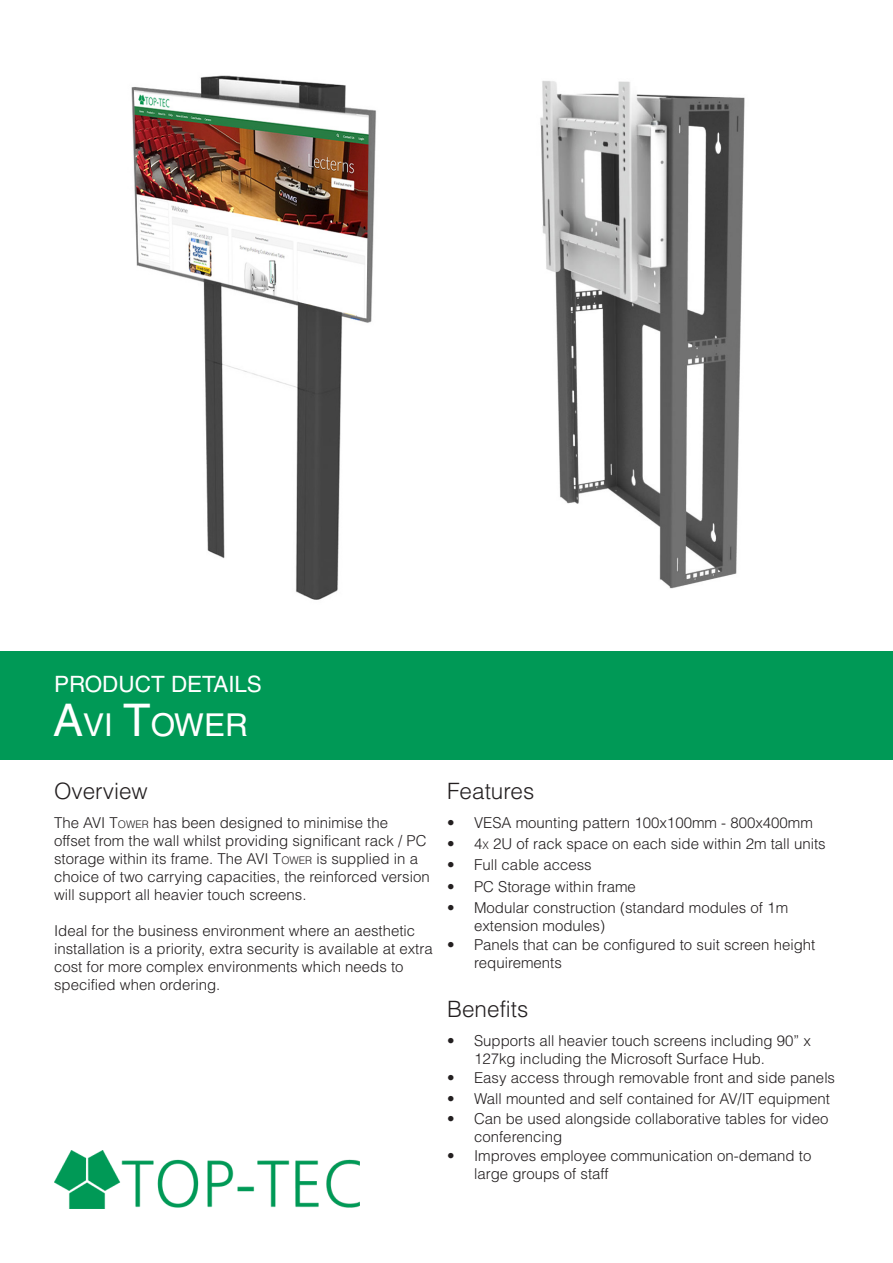
<style>
.page{position:relative;width:893px;height:1263px;background:#fff}
.page>*{position:absolute;margin:0;border:0;box-sizing:border-box;transform-origin:0 0}
.t1{font:31.5px "Helvetica LT Std";color:#fff}
.FRONT_PAGE_BODY_TEXT{font:300 22.5px "Helvetica LT Std";color:#231f20}
.SUBTITLE{font:22.5px "Helvetica LT Std";color:#fff}
.FRONT_PAGE_BODY_TEXT-2{font:300 15px/18px "Helvetica LT Std";color:#231f20}
.s1{font-size:45px}
.s2{font-style:inherit}
.s3{font-size:10.5px}
</style>
<div class="page">
<img style="left:54px;top:1150px;width:305px;height:59px">
<img style="left:131px;top:75px;width:245px;height:525px">
<img style="left:540px;top:81px;width:205px;height:508px">
<div style="left:0;top:652px;width:893px;height:108px;background:#009956"></div>
<p class="SUBTITLE" style="left:54px;top:671px;width:209px">PRODUCT DETAILS</p>
<p class="t1" style="left:53px;top:706px;width:196px"><span class="s1">A</span>VI <span class="s1">T</span>OWER</p>
<p class="FRONT_PAGE_BODY_TEXT" style="left:54px;top:777px;width:95px">Overview</p>
<p class="FRONT_PAGE_BODY_TEXT-2" style="left:54px;top:813px;width:377px">The <span class="s2">AVI T</span><span class="s3">OWER</span> has been designed to minimise the<br>offset from the wall whilst providing significant rack / PC storage within its frame. The <span class="s2">AVI T</span><span class="s3">OWER</span> is supplied in a choice of two carrying capacities, the reinforced version will support all heavier touch screens.</p>
<p class="FRONT_PAGE_BODY_TEXT-2" style="left:54px;top:921px;width:380px">Ideal for the business environment where an aesthetic installation is a priority, extra security is available at extra cost for more complex environments which needs to specified when ordering.</p>
<p class="FRONT_PAGE_BODY_TEXT" style="left:447px;top:777px;width:89px">Features</p>
<p class="FRONT_PAGE_BODY_TEXT-2" style="left:447px;top:813px;width:367px">• VESA mounting pattern 100x100mm - 800x400mm</p>
<p class="FRONT_PAGE_BODY_TEXT-2" style="left:447px;top:835px;width:380px"><span class="s2">• 4</span><span class="s3">X</span> <span class="s2">2U</span> of rack space on each side within 2m tall units</p>
<p class="FRONT_PAGE_BODY_TEXT-2" style="left:447px;top:856px;width:146px">• Full cable access</p>
<p class="FRONT_PAGE_BODY_TEXT-2" style="left:447px;top:877px;width:190px">• PC Storage within frame</p>
<p class="FRONT_PAGE_BODY_TEXT-2" style="left:474px;top:898px;width:315px;text-indent:-27px">• Modular construction (standard modules of 1m extension modules)</p>
<p class="FRONT_PAGE_BODY_TEXT-2" style="left:474px;top:936px;width:343px;text-indent:-27px">• Panels that can be configured to suit screen height requirements</p>
<p class="FRONT_PAGE_BODY_TEXT" style="left:447px;top:995px;width:83px">Benefits</p>
<p class="FRONT_PAGE_BODY_TEXT-2" style="left:474px;top:1031px;width:338px;text-indent:-27px">• Supports all heavier touch screens including 90” x<br>127kg including the Microsoft Surface Hub.</p>
<p class="FRONT_PAGE_BODY_TEXT-2" style="left:447px;top:1069px;width:389px">• Easy access through removable front and side panels</p>
<p class="FRONT_PAGE_BODY_TEXT-2" style="left:447px;top:1090px;width:384px">• Wall mounted and self contained for AV/IT equipment</p>
<p class="FRONT_PAGE_BODY_TEXT-2" style="left:474px;top:1109px;width:356px;text-indent:-27px">• Can be used alongside collaborative tables for video conferencing</p>
<p class="FRONT_PAGE_BODY_TEXT-2" style="left:474px;top:1146px;width:339px;text-indent:-27px">• Improves employee communication on-demand to large groups of staff</p>
</div>
